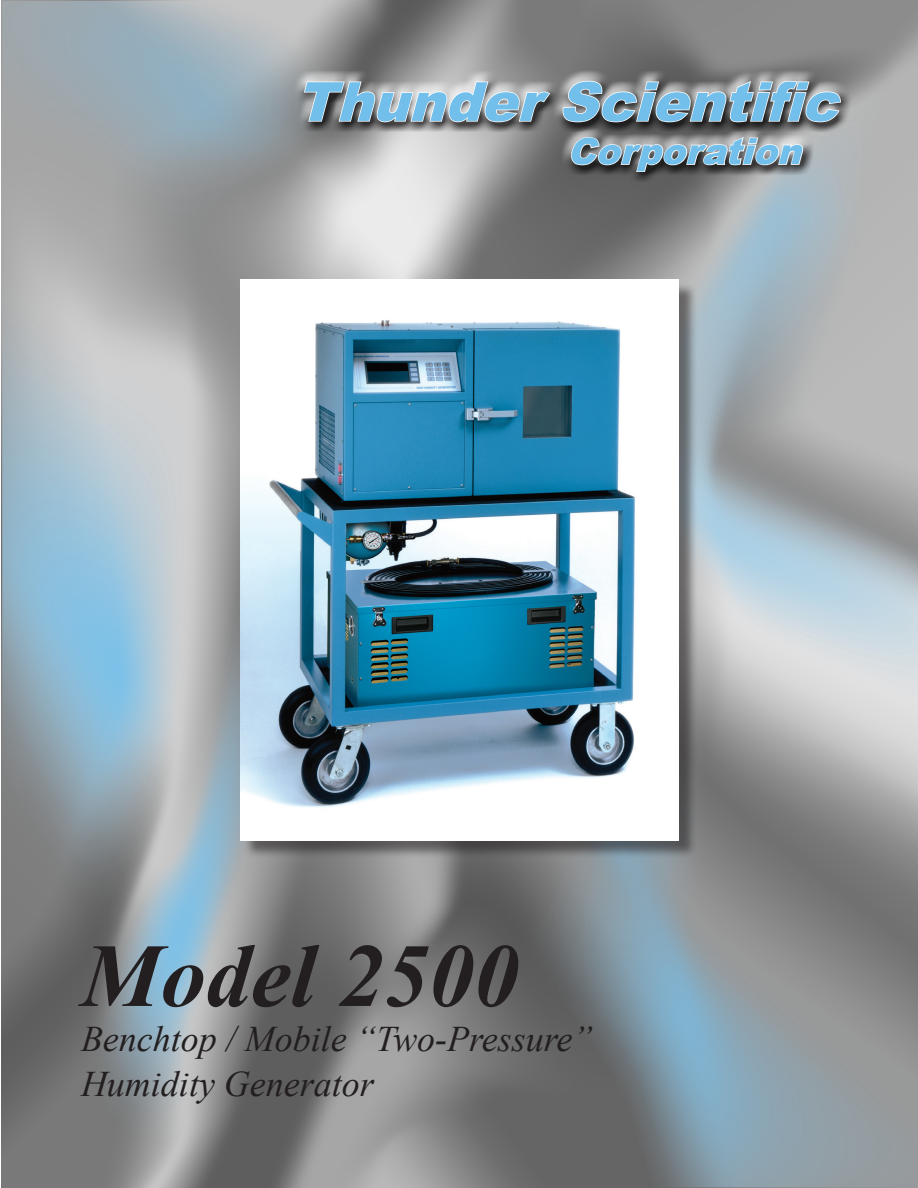
<style>
.page{position:relative;width:918px;height:1188px;background:#fff}
.page>*{position:absolute;margin:0;border:0;box-sizing:border-box;transform-origin:0 0}
.t1{font:italic 700 90px "Times New Roman";color:#231f20}
.t2{font:italic 900 54px "Arial";color:#72bfeb}
.t3{font:italic 36px "Times New Roman";color:#231f20}
.t4{font:italic 900 36px "Arial";color:#72bfeb}
</style>
<div class="page">
<img style="left:1px;top:0;width:917px;height:1188px">
<div style="left:294px;top:70px;width:554px;height:109px;background:#fff;opacity:.75"></div>
<div style="left:295px;top:74px;width:557px;height:109px;background:#231f20;opacity:.75"></div>
<svg style="left:303px;top:80px;width:248px;height:43px;background:#a2a2a2"></svg>
<svg style="left:562px;top:80px;width:280px;height:43px;background:#878787"></svg>
<svg style="left:570px;top:136px;width:234px;height:37px;background:#898989"></svg>
<div style="left:243px;top:282px;width:454px;height:577px;background:#231f20;opacity:.55"></div>
<img style="left:241px;top:280px;width:438px;height:560px">
<h2 class="t2" style="left:296px;top:62px;width:563px">ThunderScientific</h2>
<p class="t4" style="left:567px;top:125px;width:248px">Corporation</p>
<p class="t1" style="left:81px;top:913px;width:439px">Model 2500</p>
<p class="t3" style="left:81px;top:1014px;width:513px">Benchtop / Mobile “Two-Pressure”</p>
<p class="t3" style="left:81px;top:1059px;width:294px">Humidity Generator</p>
</div>
